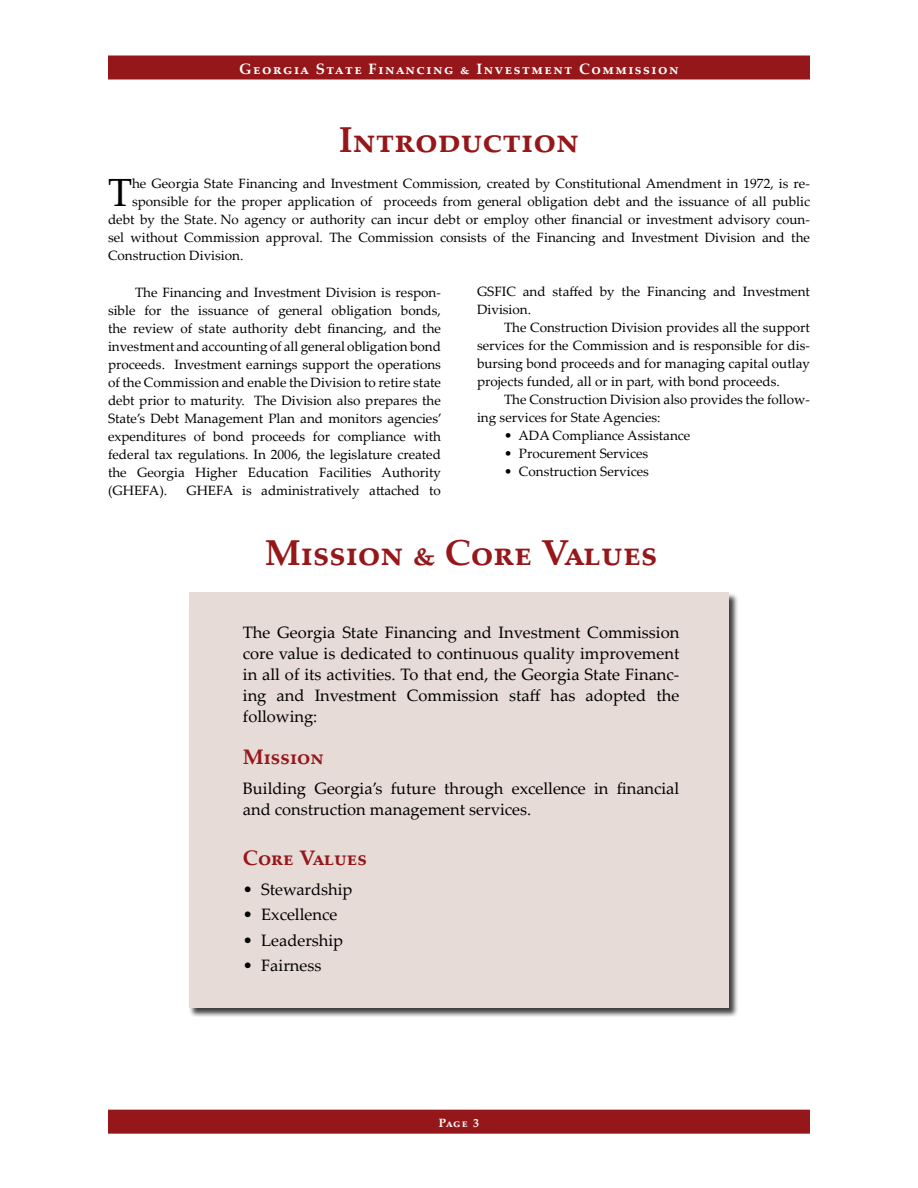
<style>
.page{position:relative;width:918px;height:1188px;background:#fff}
.page>*{position:absolute;margin:0;border:0;box-sizing:border-box;transform-origin:0 0}
.t1{font:39.3px "Palatino Linotype";color:#000}
.t2{font:700 36px "Palatino Linotype";color:#96171a}
.t3{font:700 21px "Palatino Linotype";color:#96171a}
.t4{font:16.5px/21px "Palatino Linotype";color:#000;text-align:justify}
.t5{font:700 15px "Palatino Linotype";letter-spacing:.1em;color:#fff}
.t6{font:13.5px/18px "Palatino Linotype";color:#000;text-align:justify}
.t7{font:700 12px "Palatino Linotype";color:#fff}
</style>
<div class="page">
<div style="left:188px;top:592px;width:551px;height:425px;background:#000;opacity:.75"></div>
<div style="left:189px;top:593px;width:540px;height:415px;background:#e6dbd6"></div>
<div style="left:108px;top:56px;width:702px;height:24px;background:#96171a"></div>
<div style="left:108px;top:1110px;width:702px;height:24px;background:#96171a"></div>
<p class="t5" style="left:239px;top:59px;width:441px">Georgia State Financing &amp; Investment Commission</p>
<h2 class="t2" style="left:339px;top:115px;width:242px">Introduction</h2>
<h1 class="t1" style="left:108px;top:165px;width:26px">T</h1>
<p class="t6" style="left:132px;top:174px;width:679px">he Georgia State Financing and Investment Commission, created by Constitutional Amendment in 1972, is re-</p>
<p class="t6" style="left:132px;top:192px;width:679px">sponsible for the proper application of proceeds from general obligation debt and the issuance of all public</p>
<p class="t6" style="left:108px;top:210px;width:704px">debt by the State. No agency or authority can incur debt or employ other financial or investment advisory coun-</p>
<p class="t6" style="left:108px;top:228px;width:704px">sel without Commission approval. The Commission consists of the Financing and Investment Division and the</p>
<p class="t6" style="left:108px;top:246px;width:137px">Construction Division.</p>
<p class="t6" style="left:108px;top:283px;width:335px;text-indent:27px">The Financing and Investment Division is respon&shy;sible for the issuance of general obligation bonds, the review of state authority debt financing, and the investment and accounting of all general obligation bond proceeds. Investment earnings support the operations of the Commission and enable the Division to retire state debt prior to maturity. The Division also prepares the State’s Debt Management Plan and monitors agencies’ expenditures of bond proceeds for compliance with federal tax regulations. In 2006, the legislature created the Georgia Higher Education Facilities Authority (GHEFA).</p>
<p class="t6" style="left:477px;top:282px;width:334px">GSFIC and staffed by the Financing and Investment<br>Division.</p>
<p class="t6" style="left:477px;top:318px;width:335px;text-indent:27px">The Construction Division provides all the support services for the Commission and is responsible for dis&shy;bursing bond proceeds and for managing capital outlay projects funded, all or in part, with bond proceeds.</p>
<p class="t6" style="left:477px;top:390px;width:334px;text-indent:27px">The Construction Division also provides the follow&shy;ing services for State Agencies:</p>
<p class="t6" style="left:504px;top:426px;width:188px">• ADA Compliance Assistance</p>
<p class="t6" style="left:504px;top:444px;width:146px">• Procurement Services</p>
<p class="t6" style="left:504px;top:462px;width:146px">• Construction Services</p>
<p class="t6" style="left:186px;top:481px;width:256px">GHEFA is administratively attached to</p>
<h2 class="t2" style="left:265px;top:527px;width:394px">Mission &amp; Core Values</h2>
<p class="t4" style="left:243px;top:621px;width:438px">The Georgia State Financing and Investment Commission core value is dedicated to continuous quality improvement in all of its activities. To that end, the Georgia State Financ&shy;ing and Investment Commission staff has adopted the following:</p>
<h3 class="t3" style="left:243px;top:742px;width:82px">Mission</h3>
<p class="t4" style="left:243px;top:777px;width:438px">Building Georgia’s future through excellence in financial and construction management services.</p>
<h3 class="t3" style="left:243px;top:843px;width:126px">Core Values</h3>
<p class="t4" style="left:243px;top:878px;width:111px">• Stewardship</p>
<p class="t4" style="left:243px;top:903px;width:96px">• Excellence</p>
<p class="t4" style="left:243px;top:929px;width:102px">• Leadership</p>
<p class="t4" style="left:243px;top:954px;width:80px">• Fairness</p>
<p class="t7" style="left:439px;top:1115px;width:42px">Page 3</p>
</div>
